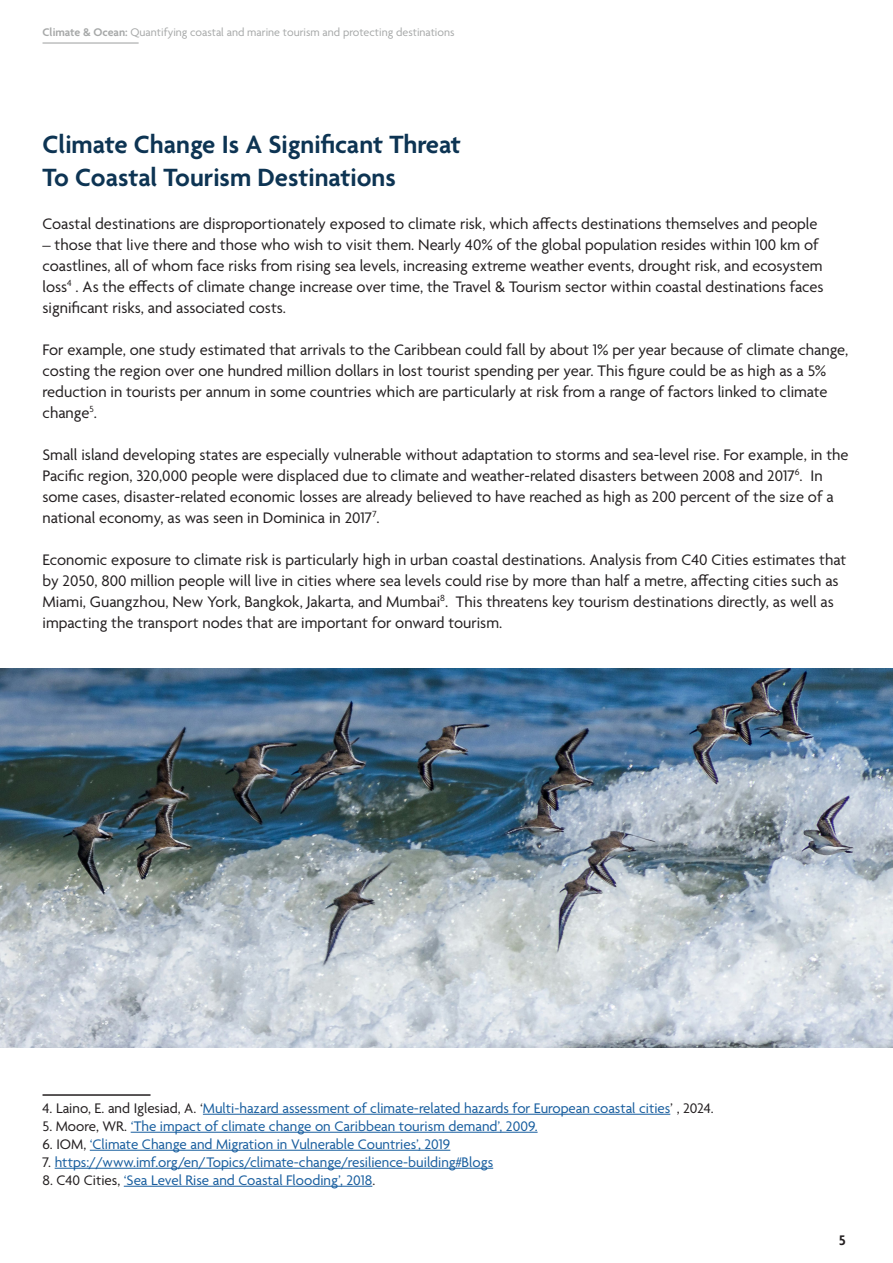
<style>
.page{position:relative;width:893px;height:1263px;background:#fff}
.page>*{position:absolute;margin:0;border:0;box-sizing:border-box;transform-origin:0 0}
.Heading{font:600 27px "Agenda";color:#0d3453}
.Body_copy{font:16.5px/21px "Agenda";color:#231f20}
.t1{font:15px "Agenda";color:#175d9e}
.t2{font:600 15px "Agenda";color:#231f20}
.t3{font:12px "Agenda";color:#a7a9a9}
.s1{font-weight:600}
.s2{color:#231f20}
</style>
<div class="page">
<hr style="left:43px;top:42px;width:96px;height:2px;background:#a7a9a9">
<hr style="left:43px;top:1094px;width:108px;height:2px;background:#231f20">
<hr style="left:203px;top:1114px;width:467px;height:1px;background:#175d9e">
<hr style="left:131px;top:1132px;width:407px;height:1px;background:#175d9e">
<hr style="left:90px;top:1150px;width:360px;height:1px;background:#175d9e">
<hr style="left:55px;top:1168px;width:438px;height:1px;background:#175d9e">
<hr style="left:124px;top:1186px;width:248px;height:1px;background:#175d9e">
<img style="left:0;top:669px;width:893px;height:378px">
<p class="t3" style="left:43px;top:26px;width:414px"><span class="s1">Climate &amp; Ocean:</span> Quantifying coastal and marine tourism and protecting destinations</p>
<p class="Heading" style="left:43px;top:130px;width:420px">Climate Change Is A Significant Threat</p>
<p class="Heading" style="left:43px;top:162px;width:355px">To Coastal Tourism Destinations</p>
<p class="Body_copy" style="left:43px;top:214px;width:776px">Coastal destinations are disproportionately exposed to climate risk, which affects destinations themselves and people</p>
<p class="Body_copy" style="left:43px;top:235px;width:782px">– those that live there and those who wish to visit them. Nearly 40% of the global population resides within 100 km of coastlines, all of whom face risks from rising sea levels, increasing extreme weather events, drought risk, and ecosystem loss<sup>4</sup> . As the effects of climate change increase over time, the Travel &amp; Tourism sector within coastal destinations faces significant risks, and associated costs.</p>
<p class="Body_copy" style="left:43px;top:340px;width:807px">For example, one study estimated that arrivals to the Caribbean could fall by about 1% per year because of climate change, costing the region over one hundred million dollars in lost tourist spending per year. This figure could be as high as a 5% reduction in tourists per annum in some countries which are particularly at risk from a range of factors linked to climate change<sup>5</sup>.</p>
<p class="Body_copy" style="left:43px;top:445px;width:808px">Small island developing states are especially vulnerable without adaptation to storms and sea-level rise. For example, in the Pacific region, 320,000 people were displaced due to climate and weather-related disasters between 2008 and 2017<sup>6</sup>. In some cases, disaster-related economic losses are already believed to have reached as high as 200 percent of the size of a national economy, as was seen in Dominica in 2017<sup>7</sup>.</p>
<p class="Body_copy" style="left:43px;top:550px;width:805px">Economic exposure to climate risk is particularly high in urban coastal destinations. Analysis from C40 Cities estimates that by 2050, 800 million people will live in cities where sea levels could rise by more than half a metre, affecting cities such as Miami, Guangzhou, New York, Bangkok, Jakarta, and Mumbai<sup>8</sup>. This threatens key tourism destinations directly, as well as impacting the transport nodes that are important for onward tourism.</p>
<p class="t1" style="left:43px;top:1100px;width:673px"><span class="s2">4. Laino, E. and Iglesiad, A. ‘</span>Multi-hazard assessment of climate-related hazards for European coastal cities<span class="s2">’ , 2024.</span></p>
<p class="t1" style="left:43px;top:1118px;width:497px"><span class="s2">5. Moore, WR.</span> ‘The impact of climate change on Caribbean tourism demand’, 2009.</p>
<p class="t1" style="left:43px;top:1136px;width:409px"><span class="s2">6. IOM,</span> ‘Climate Change and Migration in Vulnerable Countries’, 2019</p>
<p class="t1" style="left:43px;top:1154px;width:452px"><span class="s2">7.</span> https://www.imf.org/en/Topics/climate-change/resilience-building#Blogs</p>
<p class="t1" style="left:43px;top:1172px;width:334px"><span class="s2">8. C40 Cities,</span> ‘Sea Level Rise and Coastal Flooding’, 2018<span class="s2">.</span></p>
<p class="t2" style="left:839px;top:1232px;width:8px">5</p>
</div>
